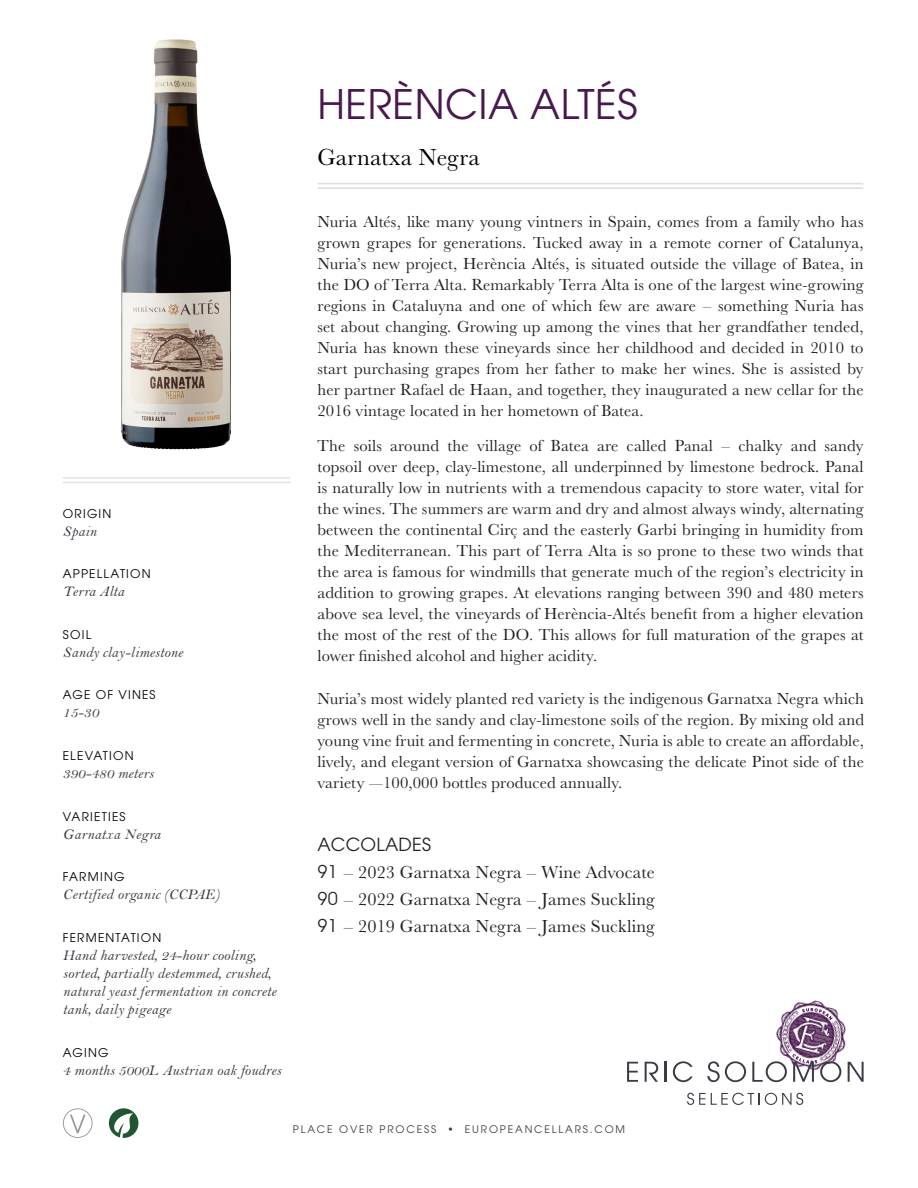
<style>
.page{position:relative;width:918px;height:1188px;background:#fff}
.page>*{position:absolute;margin:0;border:0;box-sizing:border-box;transform-origin:0 0}
.t1{font:40.5px "ITC Avant Garde Pro";letter-spacing:.01em;color:#49194d}
.Wine_Name{font:24px "Baskerville URW";letter-spacing:.01em;color:#000}
.Rating{font:18px "Baskerville URW";letter-spacing:.01em;color:#231f20}
.t2{font:18px "ITC Avant Garde Pro";letter-spacing:.01em;color:#231f20}
.Bio_text{font:16.5px/21px "Baskerville URW";letter-spacing:.01em;color:#231f20;text-align:justify}
.Spec_Answer{font:15px/18px "Bell MT Italic";letter-spacing:.01em;color:#3a3c44}
.Spec_Category{font:12px "ITC Avant Garde Pro";letter-spacing:.1em;color:#000}
.t3{font:10.35px "ITC Avant Garde Pro";letter-spacing:.175em;color:#3a3c44}
.s1{font-family:"Avant Garde IT Cby BT"}
</style>
<div class="page">
<hr style="left:318px;top:183px;width:545px;height:2px;background:#8d748d">
<hr style="left:318px;top:187px;width:545px;height:2px;background:#8d748d">
<hr style="left:63px;top:482px;width:228px;height:1px;background:#49194d">
<hr style="left:63px;top:477px;width:228px;height:2px;background:#49194d">
<img style="left:775px;top:1000px;width:76px;height:83px">
<svg style="left:802px;top:1008px;width:31px;height:12px"></svg>
<svg style="left:627px;top:1062px;width:11px;height:20px"></svg>
<svg style="left:645px;top:1062px;width:13px;height:20px"></svg>
<hr style="left:665px;top:1062px;width:2px;height:20px;background:#3a3c44">
<svg style="left:673px;top:1061px;width:20px;height:21px"></svg>
<svg style="left:707px;top:1061px;width:39px;height:21px"></svg>
<svg style="left:752px;top:1061px;width:35px;height:21px"></svg>
<svg style="left:793px;top:1054px;width:48px;height:28px"></svg>
<svg style="left:848px;top:1062px;width:16px;height:20px"></svg>
<svg style="left:687px;top:1093px;width:116px;height:12px"></svg>
<img style="left:121px;top:39px;width:110px;height:411px">
<svg style="left:109px;top:1108px;width:29px;height:30px"></svg>
<svg style="left:63px;top:1108px;width:30px;height:30px"></svg>
<p class="Spec_Category" style="left:63px;top:506px;width:50px">ORIGIN</p>
<p class="Spec_Answer" style="left:63px;top:522px;width:35px">Spain</p>
<p class="Spec_Category" style="left:63px;top:566px;width:89px">APPELLATION</p>
<p class="Spec_Answer" style="left:63px;top:582px;width:63px">Terra Alta</p>
<p class="Spec_Category" style="left:63px;top:627px;width:30px">SOIL</p>
<p class="Spec_Answer" style="left:63px;top:643px;width:122px">Sandy clay-limestone</p>
<p class="Spec_Category" style="left:63px;top:688px;width:94px">AGE OF VINES</p>
<p class="Spec_Answer" style="left:63px;top:704px;width:37px">15-30</p>
<p class="Spec_Category" style="left:63px;top:748px;width:72px">ELEVATION</p>
<p class="Spec_Answer" style="left:63px;top:764px;width:92px">390-480 meters</p>
<p class="Spec_Category" style="left:63px;top:809px;width:64px">VARIETIES</p>
<p class="Spec_Answer" style="left:63px;top:825px;width:99px">Garnatxa Negra</p>
<p class="Spec_Category" style="left:63px;top:869px;width:63px">FARMING</p>
<p class="Spec_Answer" style="left:63px;top:886px;width:158px">Certified organic (CCPAE)</p>
<p class="Spec_Category" style="left:63px;top:930px;width:100px">FERMENTATION</p>
<p class="Spec_Answer" style="left:63px;top:946px;width:215px">Hand harvested, 24-hour cooling, sorted, partially destemmed, crushed, natural yeast fermentation in concrete tank, daily pigeage</p>
<p class="Spec_Category" style="left:63px;top:1045px;width:47px">AGING</p>
<p class="Spec_Answer" style="left:63px;top:1061px;width:220px">4 months 5000L Austrian oak foudres</p>
<h1 class="t1" style="left:317px;top:79px;width:322px">HERÈNCIA ALTÉS</h1>
<p class="Wine_Name" style="left:317px;top:141px;width:164px">Garnatxa Negra</p>
<p class="Bio_text" style="left:317px;top:211px;width:548px">Nuria Altés, like many young vintners in Spain, comes from a family who has grown grapes for generations. Tucked away in a remote corner of Catalunya, Nuria’s new project, Herència Altés, is situated outside the village of Batea, in the DO of Terra Alta. Remarkably Terra Alta is one of the largest wine-growing regions in Cataluyna and one of which few are aware – something Nuria has set about changing. Growing up among the vines that her grandfather tended, Nuria has known these vineyards since her childhood and decided in 2010 to start purchasing grapes from her father to make her wines. She is assisted by her partner Rafael de Haan, and together, they inaugurated a new cellar for the 2016 vintage located in her hometown of Batea.</p>
<p class="Bio_text" style="left:317px;top:434px;width:548px">The soils around the village of Batea are called Panal – chalky and sandy topsoil over deep, clay-limestone, all underpinned by limestone bedrock. Panal is naturally low in nutrients with a tremendous capacity to store water, vital for the wines. The summers are warm and dry and almost always windy, alternating between the continental Cirç and the easterly Garbi bringing in humidity from the Mediterranean. This part of Terra Alta is so prone to these two winds that the area is famous for windmills that generate much of the region’s electricity in addition to growing grapes. At elevations ranging between 390 and 480 meters above sea level, the vineyards of Herència-Altés benefit from a higher elevation the most of the rest of the DO. This allows for full maturation of the grapes at lower finished alcohol and higher acidity.</p>
<p class="Bio_text" style="left:317px;top:688px;width:548px">Nuria’s most widely planted red variety is the indigenous Garnatxa Negra which grows well in the sandy and clay-limestone soils of the region. By mixing old and young vine fruit and fermenting in concrete, Nuria is able to create an affordable, lively, and elegant version of Garnatxa showcasing the delicate Pinot side of the variety —100,000 bottles produced annually.</p>
<p class="t2" style="left:317px;top:834px;width:115px">ACCOLADES</p>
<p class="Rating" style="left:317px;top:860px;width:339px"><span class="s1">91</span> – 2023 Garnatxa Negra – Wine Advocate</p>
<p class="Rating" style="left:317px;top:887px;width:339px"><span class="s1">90</span> – 2022 Garnatxa Negra – James Suckling</p>
<p class="Rating" style="left:317px;top:914px;width:339px"><span class="s1">91</span> – 2019 Garnatxa Negra – James Suckling</p>
<p class="t3" style="left:293px;top:1123px;width:334px">PLACE OVER PROCESS • EUROPEANCELLARS.COM</p>
</div>
